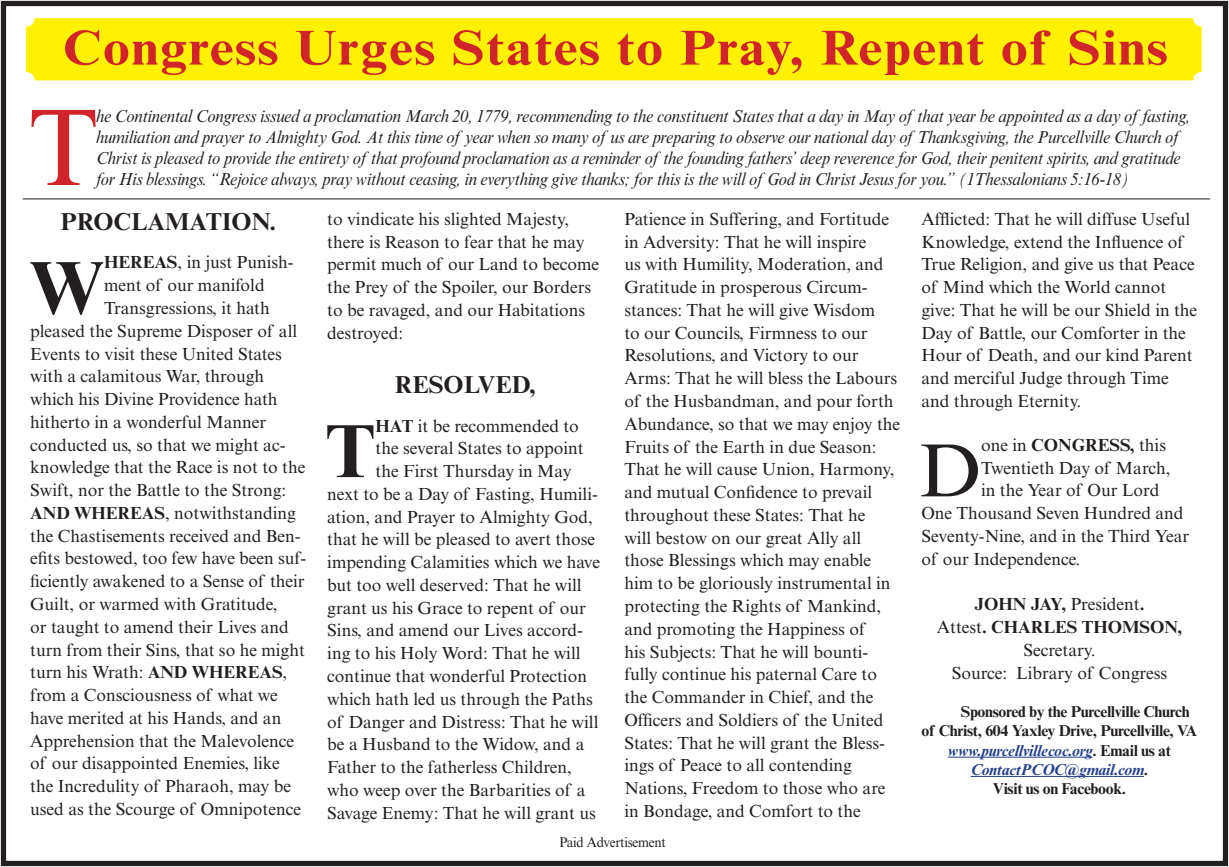
<style>
.page{position:relative;width:1229px;height:867px;background:#fff}
.page>*{position:absolute;margin:0;border:0;box-sizing:border-box;transform-origin:0 0}
.t1{font:109.2px "Times New Roman MT Std";color:#d1232a;scale:.95 1}
.t2{font:700 75.42px "Times New Roman MT Std";color:#231f20}
.t3{font:75.42px "Times New Roman MT Std";color:#231f20}
.t4{font:700 49px "Times New Roman MT Std";letter-spacing:.03em;color:#d1232a;scale:1.1 1}
.t5{font:700 24.5px "Times New Roman MT Std";color:#231f20}
.t6{font:17.5px/22.8px "Times New Roman MT Std";color:#231f20}
.t7{font:italic 17.5px/21px "Times New Roman MT Std";letter-spacing:-.02em;color:#231f20;scale:.95 1}
.t8{font:700 17.5px "Times New Roman MT Std";color:#231f20}
.t9{font:700 15.75px/19.2px "Times New Roman MT Std";letter-spacing:-.02em;color:#231f20}
.t10{font:italic 700 15.75px "Times New Roman MT Std";letter-spacing:-.02em;color:#253f8e}
.t11{font:14px "Times New Roman MT Std";letter-spacing:-.02em;color:#231f20;scale:.95 1}
.s1{font-weight:700}
.s2{font-weight:400}
.s3{font-style:normal;color:#231f20}
</style>
<div class="page">
<div style="left:26px;top:18px;width:1175px;height:62px;background:#fff101;border-radius:8px"></div>
<div style="left:1px;top:1px;width:1227px;height:864px;border:5px solid #231f20"></div>
<hr style="left:947px;top:756px;width:145px;height:1px;background:#253f8e">
<hr style="left:970px;top:775px;width:174px;height:1px;background:#253f8e">
<hr style="left:23px;top:198px;width:1187px;height:1px;background:#231f20">
<p class="t4" style="left:63px;top:18px;width:1006px">Congress Urges States to Pray, Repent of Sins</p>
<p class="t7" style="left:96px;top:106px;width:1153px">he Continental Congress issued a proclamation March 20, 1779, recommending to the constituent States that a day in May of that year be appointed as a day of fasting, humiliation and prayer to Almighty God. At this time of year when so many of us are preparing to observe our national day of Thanksgiving, the Purcellville Church of Christ is pleased to provide the entirety of that profound proclamation as a reminder of the founding fathers’ deep reverence for God, their penitent spirits, and gratitude for His blessings. “Rejoice always, pray without ceasing, in everything give thanks; for this is the will of God in Christ Jesus for you.” (1Thessalonians 5:16-18)</p>
<p class="t1" style="left:29px;top:85px;width:74px">T</p>
<p class="t5" style="left:60px;top:206px;width:217px">PROCLAMATION.</p>
<p class="t2" style="left:29px;top:242px;width:76px">W</p>
<p class="t6" style="left:104px;top:251px;width:191px"><span class="s1">HEREAS</span>, in just Punish-</p>
<p class="t6" style="left:104px;top:274px;width:162px">ment of our manifold</p>
<p class="t6" style="left:104px;top:296px;width:167px">Transgressions, it hath</p>
<p class="t6" style="left:30px;top:319px;width:268px">pleased the Supreme Disposer of all</p>
<p class="t6" style="left:30px;top:342px;width:253px">Events to visit these United States</p>
<p class="t6" style="left:30px;top:365px;width:235px">with a calamitous War, through</p>
<p class="t6" style="left:30px;top:387px;width:249px">which his Divine Providence hath</p>
<p class="t6" style="left:30px;top:410px;width:237px">hitherto in a wonderful Manner</p>
<p class="t6" style="left:30px;top:433px;width:257px">conducted us, so that we might ac-</p>
<p class="t6" style="left:30px;top:456px;width:277px">knowledge that the Race is not to the</p>
<p class="t6" style="left:30px;top:478px;width:257px">Swift, nor the Battle to the Strong:</p>
<p class="t6" style="left:30px;top:501px;width:267px"><span class="s1">AND WHEREAS</span>, notwithstanding</p>
<p class="t6" style="left:30px;top:524px;width:272px">the Chastisements received and Ben-</p>
<p class="t6" style="left:30px;top:547px;width:277px">efits bestowed, too few have been suf-</p>
<p class="t6" style="left:30px;top:569px;width:276px">ficiently awakened to a Sense of their</p>
<p class="t6" style="left:30px;top:592px;width:249px">Guilt, or warmed with Gratitude,</p>
<p class="t6" style="left:30px;top:615px;width:260px">or taught to amend their Lives and</p>
<p class="t6" style="left:30px;top:638px;width:276px">turn from their Sins, that so he might</p>
<p class="t6" style="left:30px;top:660px;width:258px">turn his Wrath: <span class="s1">AND WHEREAS</span>,</p>
<p class="t6" style="left:30px;top:683px;width:249px">from a Consciousness of what we</p>
<p class="t6" style="left:30px;top:706px;width:252px">have merited at his Hands, and an</p>
<p class="t6" style="left:30px;top:729px;width:265px">Apprehension that the Malevolence</p>
<p class="t6" style="left:30px;top:751px;width:251px">of our disappointed Enemies, like</p>
<p class="t6" style="left:30px;top:774px;width:262px">the Incredulity of Pharaoh, may be</p>
<p class="t6" style="left:30px;top:797px;width:272px">used as the Scourge of Omnipotence</p>
<p class="t6" style="left:327px;top:207px;width:273px">to vindicate his slighted Majesty, there is Reason to fear that he may permit much of our Land to become the Prey of the Spoiler, our Borders to be ravaged, and our Habitations destroyed:</p>
<p class="t5" style="left:395px;top:369px;width:143px">RESOLVED,</p>
<p class="t2" style="left:325px;top:405px;width:52px">T</p>
<p class="t6" style="left:375px;top:414px;width:205px"><span class="s1">HAT</span> it be recommended to</p>
<p class="t6" style="left:375px;top:437px;width:210px">the several States to appoint</p>
<p class="t6" style="left:375px;top:459px;width:197px">the First Thursday in May</p>
<p class="t6" style="left:327px;top:482px;width:272px">next to be a Day of Fasting, Humili-</p>
<p class="t6" style="left:327px;top:505px;width:267px">ation, and Prayer to Almighty God,</p>
<p class="t6" style="left:327px;top:528px;width:269px">that he will be pleased to avert those</p>
<p class="t6" style="left:327px;top:550px;width:274px">impending Calamities which we have</p>
<p class="t6" style="left:327px;top:573px;width:256px">but too well deserved: That he will</p>
<p class="t6" style="left:327px;top:596px;width:260px">grant us his Grace to repent of our</p>
<p class="t6" style="left:327px;top:619px;width:257px">Sins, and amend our Lives accord-</p>
<p class="t6" style="left:327px;top:641px;width:255px">ing to his Holy Word: That he will</p>
<p class="t6" style="left:327px;top:664px;width:261px">continue that wonderful Protection</p>
<p class="t6" style="left:327px;top:687px;width:267px">which hath led us through the Paths</p>
<p class="t6" style="left:327px;top:710px;width:273px">of Danger and Distress: That he will</p>
<p class="t6" style="left:327px;top:732px;width:259px">be a Husband to the Widow, and a</p>
<p class="t6" style="left:327px;top:755px;width:246px">Father to the fatherless Children,</p>
<p class="t6" style="left:327px;top:778px;width:260px">who weep over the Barbarities of a</p>
<p class="t6" style="left:327px;top:801px;width:270px">Savage Enemy: That he will grant us</p>
<p class="t6" style="left:624px;top:207px;width:277px">Patience in Suffering, and Fortitude in Adversity: That he will inspire<br>us with Humility, Moderation, and Gratitude in prosperous Circum&shy;stances: That he will give Wisdom<br>to our Councils, Firmness to our Resolutions, and Victory to our Arms: That he will bless the Labours of the Husbandman, and pour forth Abundance, so that we may enjoy the Fruits of the Earth in due Season:<br>That he will cause Union, Harmony, and mutual Confidence to prevail throughout these States: That he<br>will bestow on our great Ally all those Blessings which may enable him to be gloriously instrumental in protecting the Rights of Mankind, and promoting the Happiness of<br>his Subjects: That he will bounti&shy;fully continue his paternal Care to the Commander in Chief, and the Officers and Soldiers of the United States: That he will grant the Bless&shy;ings of Peace to all contending Nations, Freedom to those who are in Bondage, and Comfort to the</p>
<p class="t6" style="left:921px;top:207px;width:277px">Afflicted: That he will diffuse Useful Knowledge, extend the Influence of True Religion, and give us that Peace of Mind which the World cannot give: That he will be our Shield in the Day of Battle, our Comforter in the Hour of Death, and our kind Parent and merciful Judge through Time and through Eternity.</p>
<p class="t3" style="left:919px;top:427px;width:64px">D</p>
<p class="t6" style="left:981px;top:433px;width:186px">one in <span class="s1">CONGRESS,</span> this</p>
<p class="t6" style="left:981px;top:456px;width:191px">Twentieth Day of March,</p>
<p class="t6" style="left:981px;top:479px;width:180px">in the Year of Our Lord</p>
<p class="t6" style="left:921px;top:501px;width:263px">One Thousand Seven Hundred and</p>
<p class="t6" style="left:921px;top:524px;width:269px">Seventy-Nine, and in the Third Year</p>
<p class="t6" style="left:921px;top:547px;width:160px">of our Independence.</p>
<p class="t8" style="left:974px;top:593px;width:172px">JOHN JAY, <span class="s2">President</span>.</p>
<p class="t6" style="left:936px;top:615px;width:247px;text-align:center">Attest<span class="s1">. CHARLES THOMSON,<br></span>Secretary.</p>
<p class="t6" style="left:951px;top:661px;width:217px">Source: Library of Congress</p>
<p class="t9" style="left:921px;top:701px;width:277px;text-indent:39px">Sponsored by the Purcellville Church of Christ, 604 Yaxley Drive, Purcellville, VA</p>
<p class="t10" style="left:947px;top:740px;width:225px">www.purcellvillecoc.org<span class="s3">. Email us at</span></p>
<p class="t10" style="left:970px;top:759px;width:179px">ContactPCOC@gmail.com<span class="s3">.</span></p>
<p class="t9" style="left:993px;top:778px;width:135px">Visit us on Facebook.</p>
<p class="t11" style="left:559px;top:833px;width:114px">Paid Advertisement</p>
</div>
